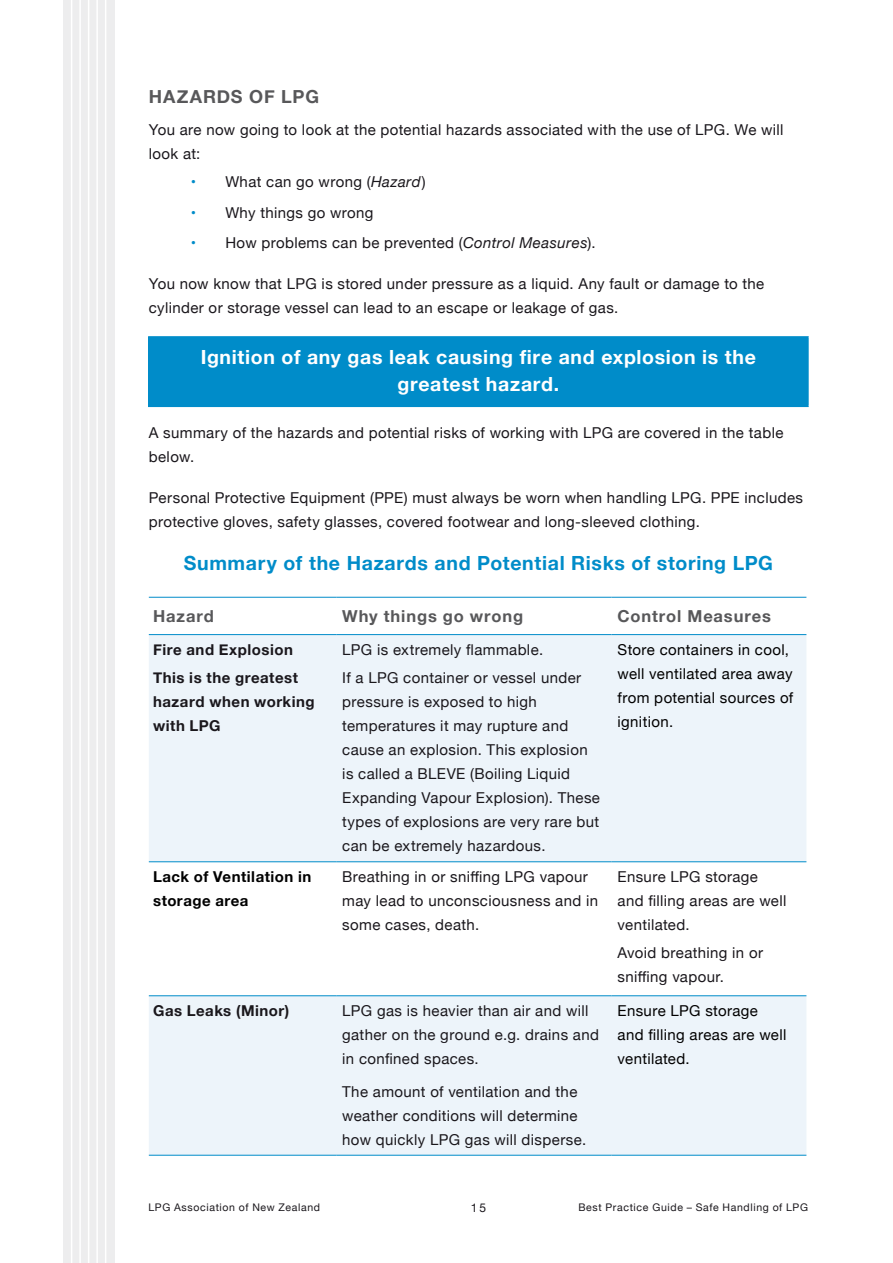
<style>
.page{position:relative;width:893px;height:1263px;background:#fff}
.page>*{position:absolute;margin:0;border:0;box-sizing:border-box;transform-origin:0 0}
.t1{font:700 19.5px/27px "Helvetica Neue";letter-spacing:.035em;color:#fff;text-align:center}
.t2{font:700 19.5px "Helvetica Neue";letter-spacing:.035em;color:#008cc9}
.t3{font:700 18px "Helvetica Neue";letter-spacing:.045em;color:#58585a}
.t4{font:700 16.5px "Helvetica Neue";letter-spacing:.055em;color:#58585a}
.t5{font:15px/24px "Helvetica Neue";letter-spacing:.025em;color:#1a171c}
.t6{font:15px/24px "Helvetica Neue";letter-spacing:.025em;color:#010000}
.t7{font:700 15px/28.2px "Helvetica Neue";letter-spacing:.035em;color:#1a171c}
.t8{font:700 15px/24px "Helvetica Neue";letter-spacing:.03em;color:#010000}
.t9{font:12px "Helvetica Neue";color:#1a171c}
.t10{font:10.5px "Helvetica Neue";letter-spacing:.06em;color:#1a171c}
.s1{color:#008cc9}
.s2{font-style:italic}
</style>
<div class="page">
<div style="left:64px;top:0;width:51px;height:1263px;background:#ededee"></div>
<hr style="left:71px;top:0;width:1px;height:1263px;background:#fff">
<hr style="left:79px;top:0;width:2px;height:1263px;background:#fff">
<hr style="left:88px;top:0;width:1px;height:1263px;background:#fff">
<hr style="left:96px;top:0;width:2px;height:1263px;background:#fff">
<hr style="left:105px;top:0;width:1px;height:1263px;background:#fff">
<div style="left:149px;top:337px;width:659px;height:69px;background:#008cc9"></div>
<hr style="left:148px;top:336px;width:661px;height:2px;background:#008cc9">
<hr style="left:148px;top:338px;width:2px;height:68px;background:#008cc9">
<hr style="left:807px;top:338px;width:2px;height:68px;background:#008cc9">
<hr style="left:148px;top:406px;width:661px;height:1px;background:#008cc9">
<svg style="left:149px;top:635px;width:657px;height:520px;fill:#edf4fa"></svg>
<hr style="left:149px;top:597px;width:187px;height:1px;background:#008cc9">
<hr style="left:336px;top:597px;width:276px;height:1px;background:#008cc9">
<hr style="left:612px;top:597px;width:194px;height:1px;background:#008cc9">
<hr style="left:149px;top:634px;width:187px;height:1px;background:#008cc9">
<hr style="left:336px;top:634px;width:276px;height:1px;background:#008cc9">
<hr style="left:612px;top:634px;width:194px;height:1px;background:#008cc9">
<hr style="left:149px;top:861px;width:187px;height:1px;background:#008cc9">
<hr style="left:336px;top:861px;width:276px;height:1px;background:#008cc9">
<hr style="left:612px;top:861px;width:194px;height:1px;background:#008cc9">
<hr style="left:149px;top:995px;width:187px;height:1px;background:#008cc9">
<hr style="left:336px;top:995px;width:276px;height:1px;background:#008cc9">
<hr style="left:612px;top:995px;width:194px;height:1px;background:#008cc9">
<hr style="left:149px;top:1155px;width:187px;height:1px;background:#008cc9">
<hr style="left:336px;top:1155px;width:276px;height:1px;background:#008cc9">
<hr style="left:612px;top:1155px;width:194px;height:1px;background:#008cc9">
<p class="t3" style="left:149px;top:82px;width:172px">HAZARDS OF LPG</p>
<p class="t5" style="left:149px;top:119px;width:636px">You are now going to look at the potential hazards associated with the use of LPG. We will look at:</p>
<p class="t5" style="left:191px;top:171px;width:236px"><span class="s1">•</span> What can go wrong (<span class="s2">Hazard</span>)</p>
<p class="t5" style="left:191px;top:201px;width:184px"><span class="s1">•</span> Why things go wrong</p>
<p class="t5" style="left:191px;top:232px;width:406px"><span class="s1">•</span> How problems can be prevented (<span class="s2">Control Measures</span>).</p>
<p class="t5" style="left:149px;top:273px;width:617px">You now know that LPG is stored under pressure as a liquid. Any fault or damage to the cylinder or storage vessel can lead to an escape or leakage of gas.</p>
<h1 class="t1" style="left:201px;top:344px;width:557px">Ignition of any gas leak causing fire and explosion is the greatest hazard.</h1>
<p class="t5" style="left:149px;top:421px;width:636px">A summary of the hazards and potential risks of working with LPG are covered in the table below.</p>
<p class="t5" style="left:149px;top:486px;width:656px">Personal Protective Equipment (PPE) must always be worn when handling LPG. PPE includes protective gloves, safety glasses, covered footwear and long-sleeved clothing.</p>
<h1 class="t2" style="left:184px;top:547px;width:591px">Summary of the Hazards and Potential Risks of storing LPG</h1>
<p class="t4" style="left:153px;top:603px;width:62px">Hazard</p>
<p class="t4" style="left:342px;top:603px;width:183px">Why things go wrong</p>
<p class="t4" style="left:618px;top:603px;width:155px">Control Measures</p>
<p class="t7" style="left:153px;top:636px;width:146px">Fire and Explosion<br>This is the greatest</p>
<p class="t7" style="left:153px;top:690px;width:163px;line-height:24px">hazard when working with LPG</p>
<p class="t5" style="left:342px;top:636px;width:241px;line-height:28.2px">LPG is extremely flammable.<br>If a LPG container or vessel under</p>
<p class="t5" style="left:342px;top:691px;width:259px">pressure is exposed to high temperatures it may rupture and cause an explosion. This explosion is called a BLEVE (Boiling Liquid<br>Expanding Vapour Explosion). These types of explosions are very rare but can be extremely hazardous.</p>
<p class="t6" style="left:618px;top:638px;width:177px">Store containers in cool, well ventilated area away from potential sources of ignition.</p>
<p class="t8" style="left:153px;top:865px;width:160px">Lack of Ventilation in storage area</p>
<p class="t5" style="left:342px;top:865px;width:257px">Breathing in or sniffing LPG vapour may lead to unconsciousness and in some cases, death.</p>
<p class="t5" style="left:618px;top:865px;width:170px">Ensure LPG storage and filling areas are well ventilated.</p>
<p class="t5" style="left:618px;top:942px;width:147px">Avoid breathing in or sniffing vapour.</p>
<p class="t7" style="left:153px;top:997px;width:138px">Gas Leaks (Minor)</p>
<p class="t5" style="left:342px;top:999px;width:258px">LPG gas is heavier than air and will gather on the ground e.g. drains and in confined spaces.</p>
<p class="t5" style="left:342px;top:1080px;width:246px">The amount of ventilation and the weather conditions will determine how quickly LPG gas will disperse.</p>
<p class="t6" style="left:618px;top:999px;width:170px">Ensure LPG storage and filling areas are well ventilated.</p>
<p class="t10" style="left:148px;top:1200px;width:173px">LPG Association of New Zealand</p>
<p class="t9" style="left:471px;top:1199px;width:17px">15</p>
<p class="t10" style="left:578px;top:1200px;width:231px">Best Practice Guide – Safe Handling of LPG</p>
</div>
